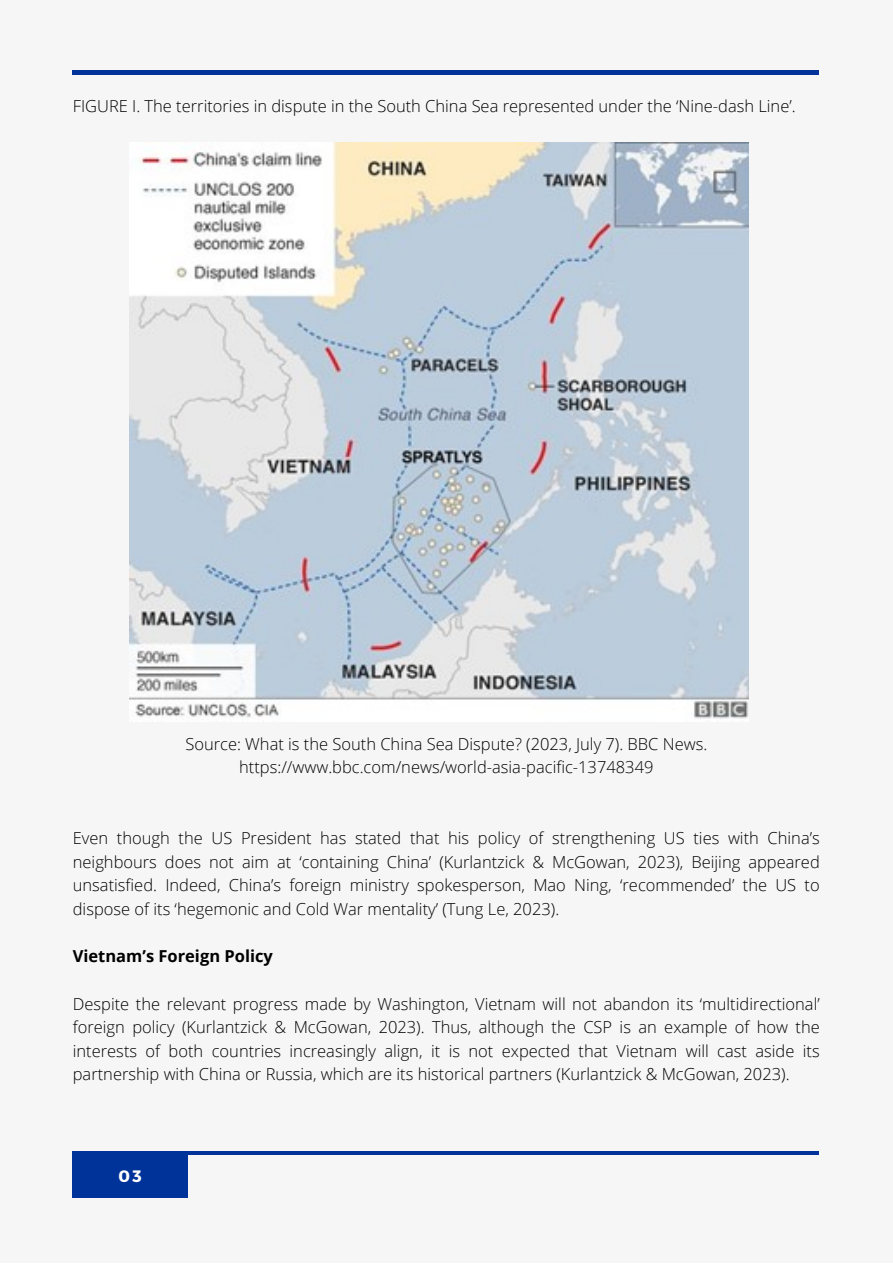
<style>
.page{position:relative;width:893px;height:1264px;background:#fff}
.page>*{position:absolute;margin:0;border:0;box-sizing:border-box;transform-origin:0 0}
.t1{font:300 16.5px/23.5px "Open Sans";color:#000;text-align:justify}
.t2{font:700 16.5px "Open Sans";color:#000}
.t3{font:700 16.5px "Montserrat";color:#fff}
</style>
<div class="page">
<div style="left:0;top:0;width:892px;height:1262px;background:#f6f6f6"></div>
<hr style="left:72px;top:71px;width:747px;height:3px;background:#039">
<div style="left:72px;top:1151px;width:115px;height:46px;background:#039"></div>
<hr style="left:72px;top:1151px;width:747px;height:3px;background:#039">
<img style="left:130px;top:142px;width:618px;height:577px">
<p class="t1" style="left:73px;top:94px;width:724px">FIGURE I. The territories in dispute in the South China Sea represented under the ‘Nine-dash Line’.</p>
<p class="t1" style="left:185px;top:731px;width:523px;text-align:center">Source: What is the South China Sea Dispute? (2023, July 7). BBC News. https://www.bbc.com/news/world-asia-pacific-13748349</p>
<p class="t1" style="left:73px;top:826px;width:748px">Even though the US President has stated that his policy of strengthening US ties with China’s neighbours does not aim at ‘containing China’ (Kurlantzick &amp; McGowan, 2023), Beijing appeared unsatisfied. Indeed, China’s foreign ministry spokesperson, Mao Ning, ‘recommended’ the US to dispose of its ‘hegemonic and Cold War mentality’ (Tung Le, 2023).</p>
<p class="t2" style="left:73px;top:944px;width:201px">Vietnam’s Foreign Policy</p>
<p class="t1" style="left:73px;top:991px;width:748px">Despite the relevant progress made by Washington, Vietnam will not abandon its ‘multidirectional’ foreign policy (Kurlantzick &amp; McGowan, 2023). Thus, although the CSP is an example of how the interests of both countries increasingly align, it is not expected that Vietnam will cast aside its partnership with China or Russia, which are its historical partners (Kurlantzick &amp; McGowan, 2023).</p>
<p class="t3" style="left:118px;top:1165px;width:25px">03</p>
</div>
